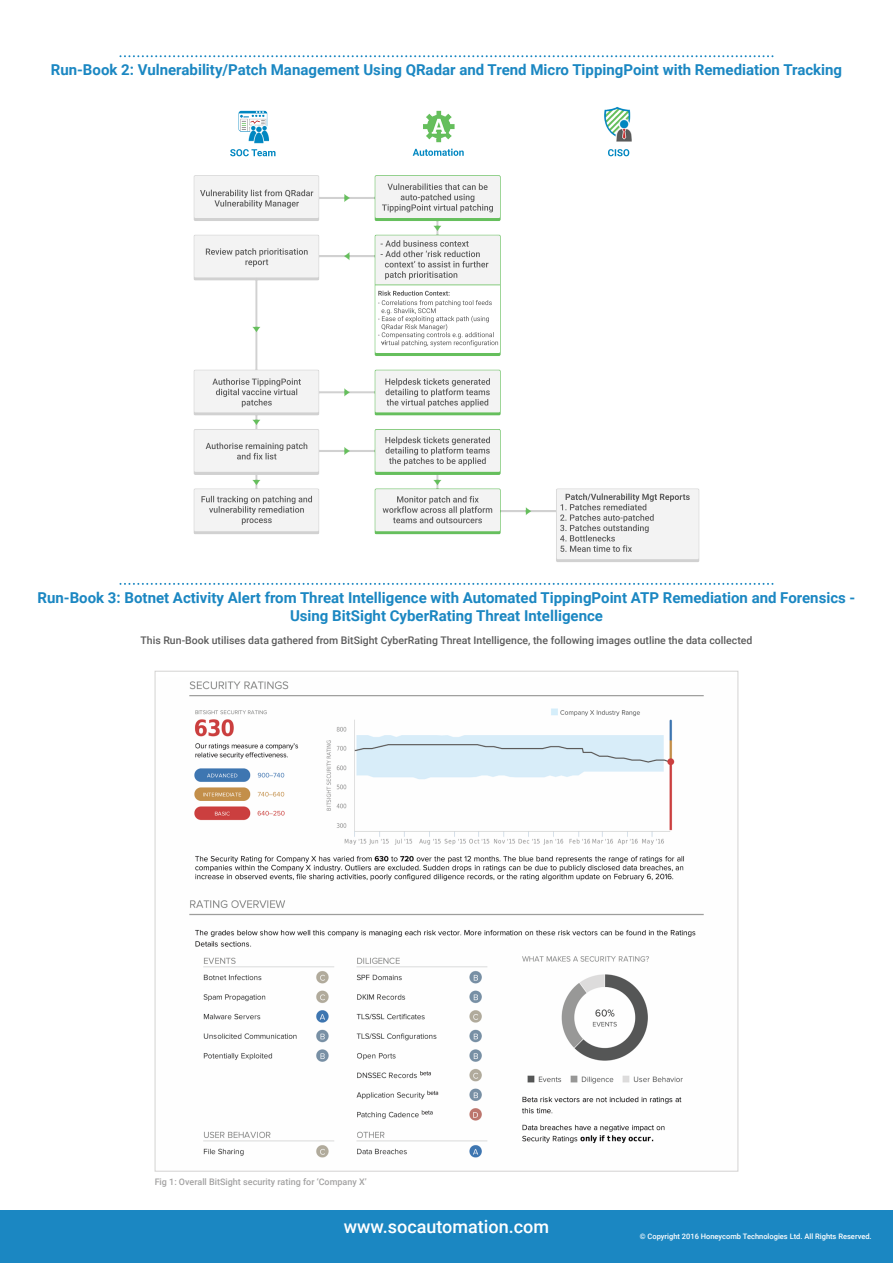
<style>
.page{position:relative;width:893px;height:1263px;background:#fff}
.page>*{position:absolute;margin:0;border:0;box-sizing:border-box;transform-origin:0 0}
.t1{font:500 18px "Roboto";color:#fff}
.t2{font:700 15px/18px "Roboto";color:#1b87c2;text-align:center}
.t3{font:500 10.5px "Roboto";color:#5c5c5c}
.t4{font:500 9px "Roboto";color:#a4a3a3}
.t5{font:500 7.5px "Roboto";color:#fff}
</style>
<div class="page">
<div style="left:0;top:1210px;width:893px;height:53px;background:#1b87c2"></div>
<img style="left:189px;top:681px;width:515px;height:477px">
<img style="left:193px;top:107px;width:507px;height:455px">
<svg style="left:120px;top:55px;width:653px;height:2px"></svg>
<svg style="left:120px;top:583px;width:653px;height:2px"></svg>
<p class="t2" style="left:51px;top:61px;width:793px">Run-Book 2: Vulnerability/Patch Management Using QRadar and Trend Micro TippingPoint with Remediation Tracking</p>
<p class="t2" style="left:38px;top:588px;width:819px">Run-Book 3: Botnet Activity Alert from Threat Intelligence with Automated TippingPoint ATP Remediation and Forensics -<br>Using BitSight CyberRating Threat Intelligence</p>
<p class="t3" style="left:141px;top:632px;width:613px">This Run-Book utilises data gathered from BitSight CyberRating Threat Intelligence, the following images outline the data collected</p>
<p class="t4" style="left:155px;top:1175px;width:214px">Fig 1: Overall BitSight security rating for ‘Company X’</p>
<p class="t1" style="left:344px;top:1214px;width:207px">www.socautomation.com</p>
<p class="t5" style="left:640px;top:1230px;width:233px">© Copyright 2016 Honeycomb Technologies Ltd. All Rights Reserved.</p>
</div>
